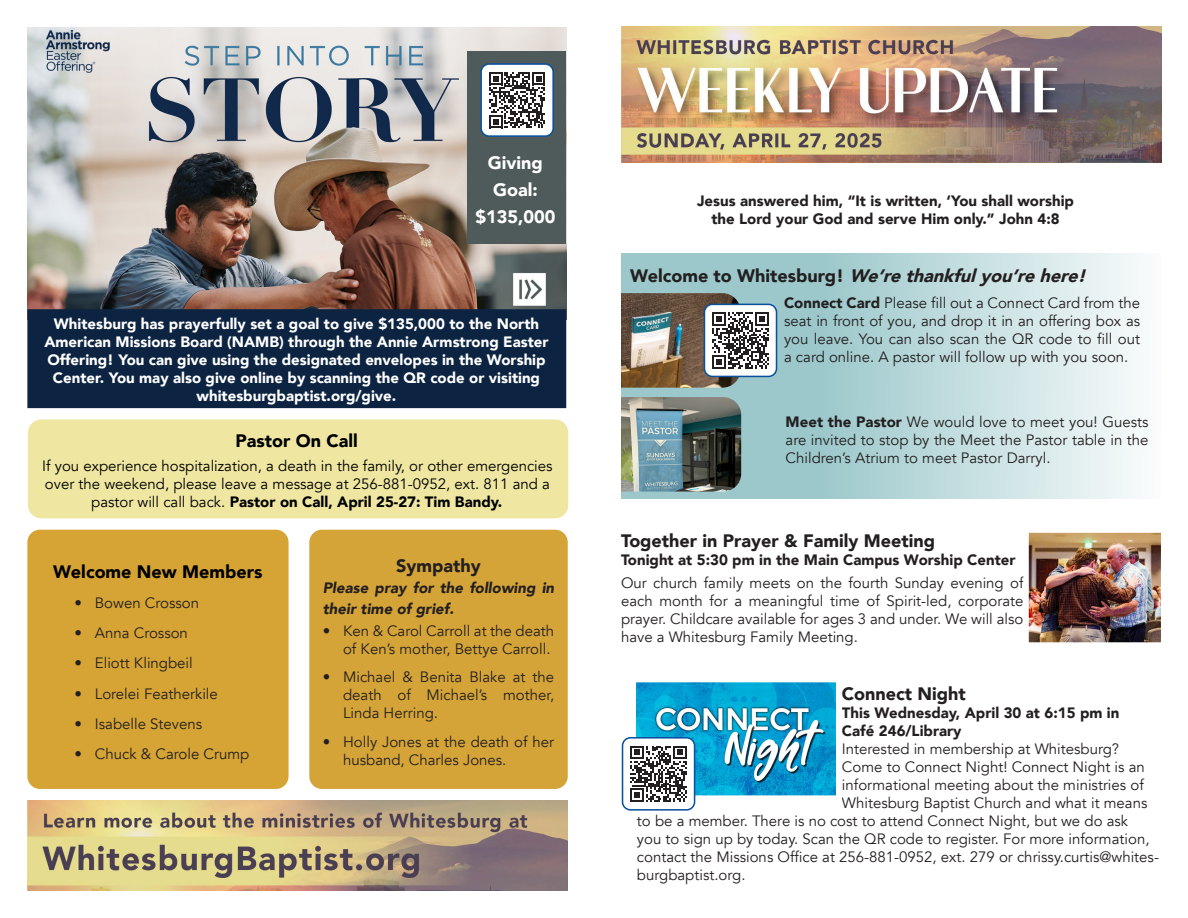
<style>
.page{position:relative;width:1188px;height:918px;background:#fff}
.page>*{position:absolute;margin:0;border:0;box-sizing:border-box;transform-origin:0 0}
.Sympathy_etc{font:900 18px "Avenir";color:#231f20}
.Body_text{font:italic 900 18px "Avenir";color:#231f20}
.t1{font:900 18px "Avenir";color:#000}
.Body_text-2{font:900 18px "Avenir";color:#fff}
.Body_text-3{font:15px/18px "Avenir";color:#231f20;text-align:justify}
.Body_text-4{font:900 15px/18px "Avenir";color:#fff;text-align:center}
.Body_text-5{font:15px/18px "Avenir";color:#000;text-align:center}
.t2{font:900 15px/18px "Avenir";color:#231f20}
.Sympathy_etc-2{font:italic 900 15px/21.6px "Avenir";color:#231f20}
.s1{font-weight:900}
.s2{font-style:normal}
</style>
<div class="page">
<div style="left:29px;top:420px;width:539px;height:98px;background:#efe6a2;border-radius:13px"></div>
<div style="left:28px;top:419px;width:540px;height:99px;border:2px solid #efe6a2;border-radius:13px"></div>
<img style="left:27px;top:800px;width:540px;height:91px">
<img style="left:621px;top:27px;width:540px;height:135px">
<div style="left:309px;top:530px;width:259px;height:259px;background:#d5a438;border-radius:13px"></div>
<div style="left:27px;top:530px;width:262px;height:259px;background:#d5a435;border-radius:13px"></div>
<img style="left:637px;top:683px;width:198px;height:111px">
<div style="left:630px;top:676px;width:212px;height:125px;border:6px solid #fff"></div>
<div style="left:623px;top:738px;width:72px;height:72px;background:#fff;border-radius:8px"></div>
<svg style="left:630px;top:746px;width:57px;height:56px"></svg>
<div style="left:622px;top:737px;width:73px;height:74px;border:2px solid #0a519d;border-radius:8px"></div>
<svg style="left:621px;top:253px;width:520px;height:246px;background:#bddadc"></svg>
<img style="left:621px;top:293px;width:119px;height:95px">
<div style="left:704px;top:304px;width:73px;height:72px;background:#fff;border-radius:8px"></div>
<svg style="left:712px;top:312px;width:57px;height:57px"></svg>
<div style="left:704px;top:304px;width:73px;height:73px;border:2px solid #0a519d;border-radius:8px"></div>
<img style="left:621px;top:397px;width:120px;height:95px">
<img style="left:1030px;top:534px;width:130px;height:108px">
<div style="left:1024px;top:528px;width:142px;height:120px;border:5px solid #fff"></div>
<img style="left:27px;top:27px;width:539px;height:282px">
<div style="left:467px;top:52px;width:99px;height:192px;background:#4f5b5a"></div>
<div style="left:481px;top:64px;width:72px;height:72px;background:#fff;border-radius:8px"></div>
<svg style="left:489px;top:72px;width:56px;height:56px"></svg>
<div style="left:480px;top:63px;width:74px;height:74px;border:2px solid #0a519d;border-radius:8px"></div>
<div style="left:27px;top:309px;width:539px;height:99px;background:#0c2442;border:2px solid #0c2442"></div>
<p class="Body_text-2" style="left:488px;top:147px;width:57px">Giving</p>
<p class="Body_text-2" style="left:493px;top:174px;width:46px">Goal:</p>
<p class="Body_text-2" style="left:475px;top:201px;width:81px">$135,000</p>
<p class="Body_text-4" style="left:44px;top:314px;width:506px">Whitesburg has prayerfully set a goal to give $135,000 to the North American Missions Board (NAMB) through the Annie Armstrong Easter Offering! You can give using the designated envelopes in the Worship Center. You may also give online by scanning the QR code or visiting whitesburgbaptist.org/give.</p>
<p class="t1" style="left:236px;top:426px;width:124px">Pastor On Call</p>
<p class="Body_text-5" style="left:42px;top:457px;width:512px">If you experience hospitalization, a death in the family, or other emergencies over the weekend, please leave a message at 256-881-0952, ext. 811 and a pastor will call back. <span class="s1">Pastor on Call, April 25-27: Tim Bandy.</span></p>
<p class="t1" style="left:53px;top:556px;width:211px">Welcome New Members</p>
<p class="Body_text-3" style="left:75px;top:594px;width:126px">• Bowen Crosson</p>
<p class="Body_text-3" style="left:75px;top:624px;width:115px">• Anna Crosson</p>
<p class="Body_text-3" style="left:75px;top:654px;width:120px">• Eliott Klingbeil</p>
<p class="Body_text-3" style="left:75px;top:685px;width:145px">• Lorelei Featherkile</p>
<p class="Body_text-3" style="left:75px;top:715px;width:129px">• Isabelle Stevens</p>
<p class="Body_text-3" style="left:75px;top:745px;width:176px">• Chuck &amp; Carole Crump</p>
<p class="Sympathy_etc" style="left:396px;top:550px;width:86px">Sympathy</p>
<p class="Sympathy_etc-2" style="left:323px;top:577px;width:233px">Please pray for the following in their time of grief.</p>
<p class="Body_text-3" style="left:323px;top:622px;width:233px;text-align:right">• Ken &amp; Carol Carroll at the death of Ken’s mother, Bettye Carroll.</p>
<p class="Body_text-3" style="left:343px;top:668px;width:213px;text-indent:-20px">• Michael &amp; Benita Blake at the death of Michael’s mother, Linda Herring.</p>
<p class="Body_text-3" style="left:343px;top:733px;width:213px;text-indent:-20px">• Holly Jones at the death of her husband, Charles Jones.</p>
<p class="t2" style="left:697px;top:192px;width:378px">Jesus answered him, “It is written, ‘You shall worship</p>
<p class="t2" style="left:711px;top:210px;width:350px">the Lord your God and serve Him only.” John 4:8</p>
<p class="Body_text" style="left:630px;top:261px;width:461px"><span class="s2">Welcome to Whitesburg!</span> We’re thankful you’re here!</p>
<p class="Body_text-3" style="left:784px;top:294px;width:358px"><span class="s1">Connect Card</span> Please fill out a Connect Card from the seat in front of you, and drop it in an offering box as you leave. You can also scan the QR code to fill out a card online. A pastor will follow up with you soon.</p>
<p class="Body_text-3" style="left:786px;top:413px;width:364px"><span class="s1">Meet the Pastor</span> We would love to meet you! Guests are invited to stop by the Meet the Pastor table in the Children’s Atrium to meet Pastor Darryl.</p>
<p class="Sympathy_etc" style="left:621px;top:525px;width:316px">Together in Prayer &amp; Family Meeting</p>
<p class="t2" style="left:621px;top:550px;width:396px">Tonight at 5:30 pm in the Main Campus Worship Center</p>
<p class="Body_text-3" style="left:621px;top:575px;width:404px">Our church family meets on the fourth Sunday evening of each month for a meaningful time of Spirit-led, corporate prayer. Childcare available for ages 3 and under. We will also have a Whitesburg Family Meeting.</p>
<p class="Sympathy_etc" style="left:842px;top:679px;width:125px">Connect Night</p>
<p class="t2" style="left:842px;top:704px;width:279px">This Wednesday, April 30 at 6:15 pm in<br>Café 246/Library</p>
<p class="Body_text-3" style="left:842px;top:740px;width:279px">Interested in membership at Whitesburg?</p>
<p class="Body_text-3" style="left:842px;top:758px;width:304px">Come to Connect Night! Connect Night is an</p>
<p class="Body_text-3" style="left:842px;top:776px;width:303px">informational meeting about the ministries of</p>
<p class="Body_text-3" style="left:842px;top:794px;width:307px">Whitesburg Baptist Church and what it means</p>
<p class="Body_text-3" style="left:637px;top:812px;width:493px">to be a member. There is no cost to attend Connect Night, but we do ask</p>
<p class="Body_text-3" style="left:637px;top:830px;width:514px">you to sign up by today. Scan the QR code to register. For more information,</p>
<p class="Body_text-3" style="left:637px;top:848px;width:524px">contact the Missions Office at 256-881-0952, ext. 279 or chrissy.curtis@whites-</p>
<p class="Body_text-3" style="left:637px;top:866px;width:110px">burgbaptist.org.</p>
</div>
